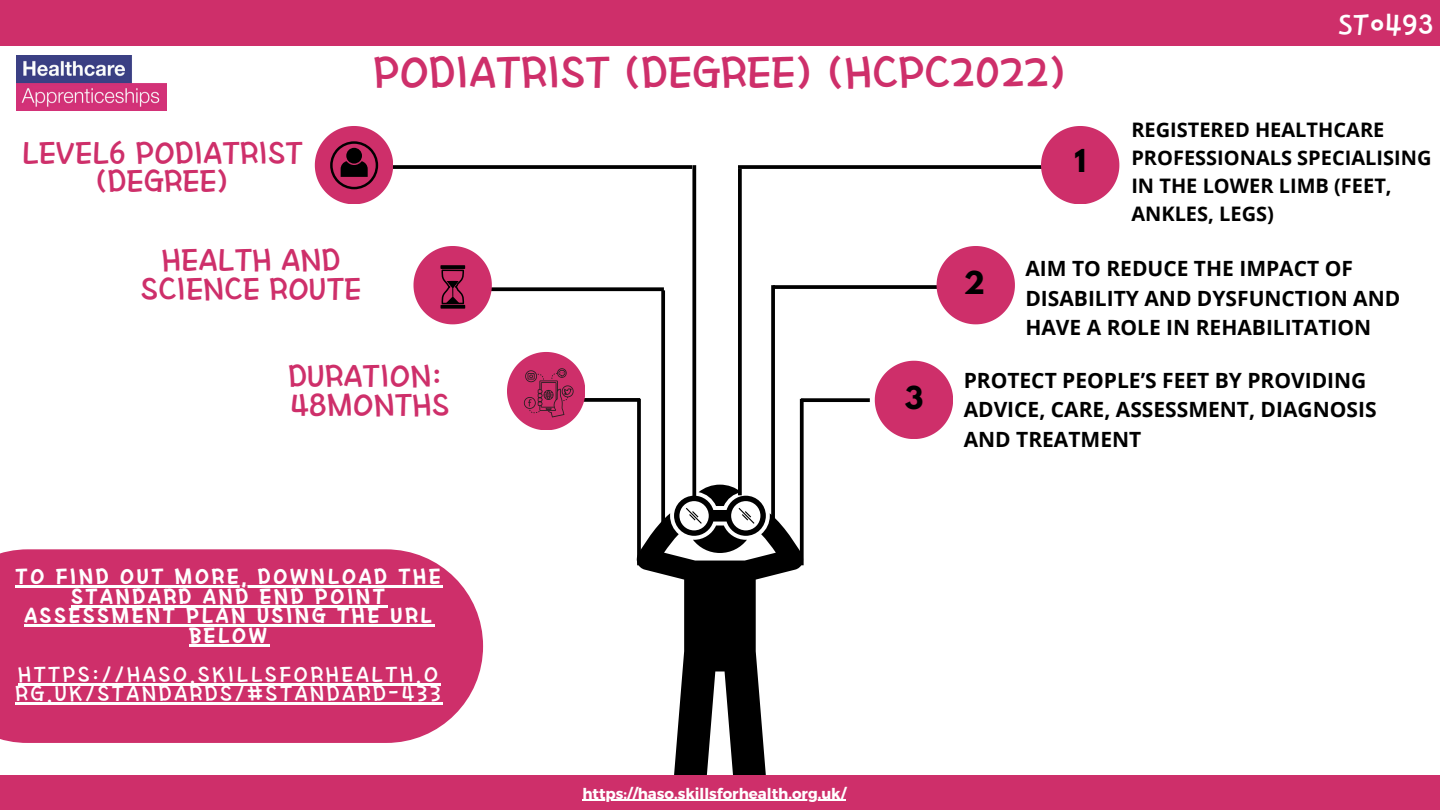
<style>
.page{position:relative;width:1440px;height:810px;background:#fff}
.page>*{position:absolute;margin:0;border:0;box-sizing:border-box;transform-origin:0 0}
.t1{font:48.1px "OT Aurora R";color:#ce2f6a}
.t2{font:39.4px "TT Cheotsarang R";color:#fff}
.t3{font:34px/28.5px "OT Aurora R";color:#ce2f6a;text-align:center}
.t4{font:700 28px "League Spartan";color:#000}
.t5{font:23.5px/19.5px "OT Aurora B";letter-spacing:.1em;color:#fff;text-align:center}
.t6{font:23.5px/19.5px "OT Aurora R";letter-spacing:.1em;color:#fff}
.t7{font:700 21px/29.2px "Open Sans";color:#000}
.t8{font:700 20px/27.8px "Open Sans";color:#000}
.t9{font:700 15px "Montserrat";color:#fff}
</style>
<div class="page">
<svg style="left:636px;top:513px;width:168px;height:262px"></svg>
<svg style="left:674px;top:485px;width:92px;height:68px"></svg>
<svg style="left:692px;top:165px;width:4px;height:331px"></svg>
<svg style="left:738px;top:169px;width:4px;height:326px"></svg>
<svg style="left:661px;top:290px;width:4px;height:241px"></svg>
<svg style="left:771px;top:285px;width:4px;height:246px"></svg>
<svg style="left:637px;top:399px;width:4px;height:166px"></svg>
<svg style="left:800px;top:399px;width:4px;height:166px"></svg>
<svg style="left:738px;top:165px;width:303px;height:4px"></svg>
<svg style="left:801px;top:398px;width:69px;height:4px"></svg>
<svg style="left:773px;top:285px;width:164px;height:4px"></svg>
<svg style="left:393px;top:165px;width:299px;height:4px"></svg>
<svg style="left:491px;top:287px;width:173px;height:4px"></svg>
<svg style="left:585px;top:398px;width:55px;height:4px"></svg>
<svg style="left:1041px;top:126px;width:78px;height:78px"></svg>
<svg style="left:937px;top:246px;width:78px;height:78px"></svg>
<svg style="left:875px;top:361px;width:78px;height:78px"></svg>
<img style="left:16px;top:55px;width:150px;height:55px">
<svg style="left:315px;top:126px;width:78px;height:78px"></svg>
<svg style="left:413px;top:246px;width:78px;height:78px"></svg>
<svg style="left:507px;top:352px;width:78px;height:78px"></svg>
<div style="left:0;top:0;width:1440px;height:45px;background:#ce2f6a"></div>
<div style="left:0;top:775px;width:1440px;height:35px;background:#ce2f6a"></div>
<svg style="left:0;top:549px;width:483px;height:194px;fill:#ce2f6a"></svg>
<hr style="left:16px;top:586px;width:427px;height:2px;background:#fff">
<hr style="left:71px;top:605px;width:316px;height:2px;background:#fff">
<hr style="left:24px;top:625px;width:410px;height:2px;background:#fff">
<hr style="left:189px;top:644px;width:80px;height:2px;background:#fff">
<hr style="left:18px;top:683px;width:423px;height:2px;background:#fff">
<hr style="left:15px;top:703px;width:428px;height:2px;background:#fff">
<hr style="left:582px;top:800px;width:264px;height:1px;background:#fff">
<p class="t3" style="left:22px;top:139px;width:283px">LEVEL6 PODIATRIST (DEGREE)</p>
<h3 class="t3" style="left:141px;top:247px;width:222px">HEALTH AND<br>SCIENCE ROUTE</h3>
<p class="t1" style="left:373px;top:50px;width:695px">PODIATRIST (DEGREE) (HCPC2022)</p>
<p class="t4" style="left:1074px;top:147px;width:13px">1</p>
<p class="t2" style="left:1338px;top:2px;width:97px">ST0493</p>
<p class="t8" style="left:1131px;top:116px;width:302px">REGISTERED HEALTHCARE<br>PROFESSIONALS SPECIALISING<br>IN THE LOWER LIMB (FEET,<br>ANKLES, LEGS)</p>
<p class="t4" style="left:964px;top:269px;width:23px">2</p>
<h5 class="t7" style="left:1025px;top:254px;width:376px">AIM TO REDUCE THE IMPACT OF<br>DISABILITY AND DYSFUNCTION AND<br>HAVE A ROLE IN REHABILITATION</h5>
<p class="t3" style="left:288px;top:363px;width:163px;text-align:left">DURATION:<br>48MONTHS</p>
<h1 class="t5" style="left:16px;top:567px;width:426px">TO FIND OUT MORE, DOWNLOAD THE<br>STANDARD AND END POINT<br>ASSESSMENT PLAN USING THE URL<br>BELOW</h1>
<p class="t6" style="left:15px;top:665px;width:427px">HTTPS://HASO.SKILLSFORHEALTH.O<br>RG.UK/STANDARDS/#STANDARD-433</p>
<p class="t4" style="left:905px;top:384px;width:20px">3</p>
<h2 class="t7" style="left:964px;top:365px;width:414px">PROTECT PEOPLE’S FEET BY PROVIDING<br>ADVICE, CARE, ASSESSMENT, DIAGNOSIS<br>AND TREATMENT</h2>
<h3 class="t9" style="left:582px;top:784px;width:265px">https://haso.skillsforhealth.org.uk/</h3>
</div>
